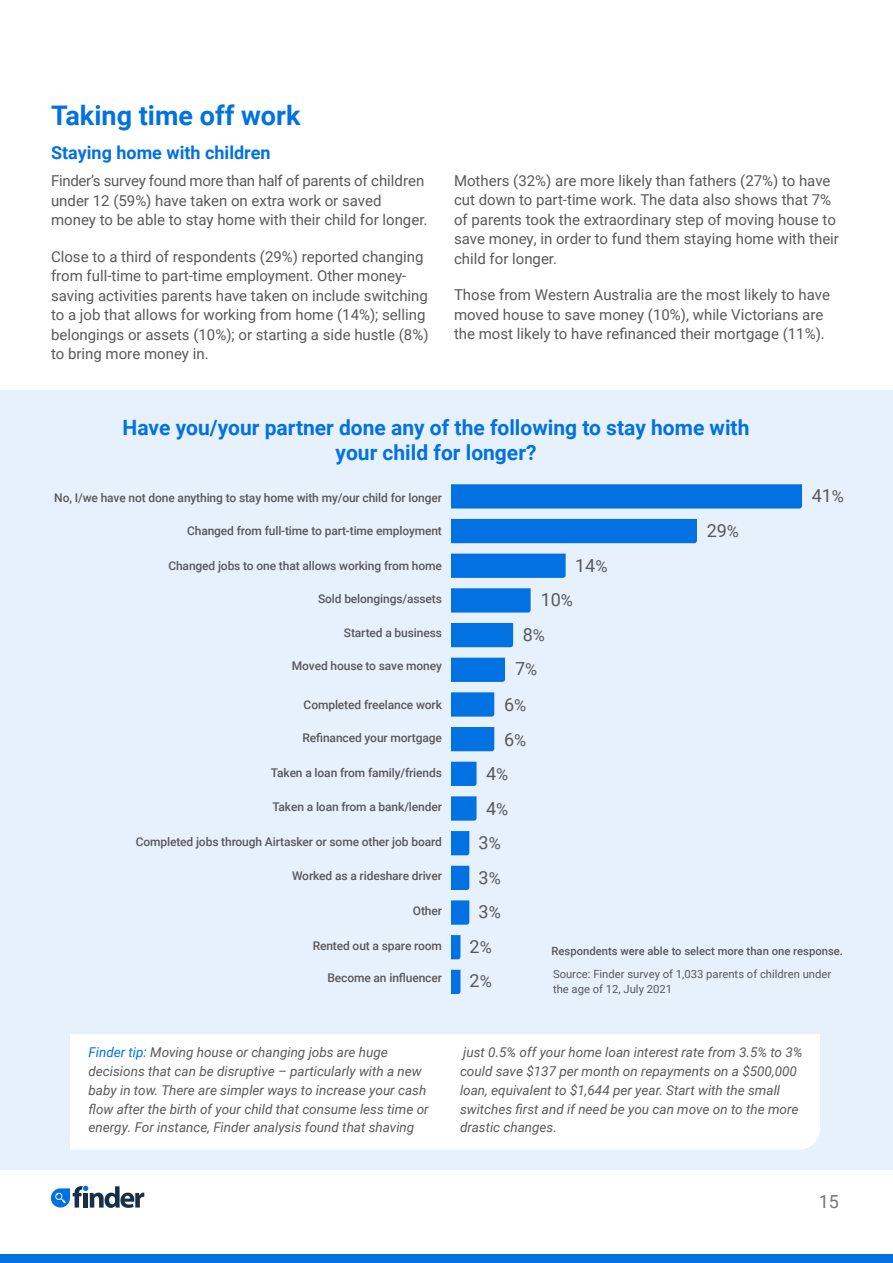
<style>
.page{position:relative;width:893px;height:1263px;background:#fff}
.page>*{position:absolute;margin:0;border:0;box-sizing:border-box;transform-origin:0 0}
.t1{font:700 27px "Roboto";color:#0271e1}
.t2{font:700 21px/25.2px "Roboto";color:#0271e1;text-align:center}
.t3{font:18px/34.5px "Roboto";color:#58595b;text-align:center}
.t4{font:700 18px "Roboto";color:#0271e1}
.t5{font:18px "Roboto";color:#757577}
.t6{font:15px/19.5px "Roboto";color:#58595b}
.t7{font:italic 13.5px/18.8px "Roboto";color:#58595b}
.t8{font:500 12px "Roboto";letter-spacing:-.01em;color:#58595b}
.t9{font:11.25px/15px "Roboto";color:#58595b}
.t10{font:500 11.25px "Roboto";color:#58595b}
.s1{font-size:16.5px}
.s2{color:#0271e1}
</style>
<div class="page">
<div style="left:0;top:391px;width:893px;height:779px;background:#e6f1fc"></div>
<div style="left:70px;top:1034px;width:750px;height:116px;background:#fff"></div>
<div style="left:0;top:1254px;width:893px;height:9px;background:#0271e1"></div>
<svg style="left:51px;top:1186px;width:93px;height:21px"></svg>
<div style="left:451px;top:484px;width:351px;height:24px;background:#0271e1"></div>
<div style="left:451px;top:519px;width:246px;height:24px;background:#0271e1"></div>
<div style="left:451px;top:554px;width:115px;height:24px;background:#0271e1"></div>
<div style="left:451px;top:588px;width:80px;height:24px;background:#0271e1"></div>
<svg style="left:451px;top:623px;width:62px;height:24px"></svg>
<svg style="left:451px;top:658px;width:54px;height:24px"></svg>
<svg style="left:451px;top:692px;width:43px;height:25px"></svg>
<svg style="left:451px;top:727px;width:43px;height:24px"></svg>
<svg style="left:451px;top:762px;width:26px;height:24px"></svg>
<svg style="left:451px;top:796px;width:26px;height:25px"></svg>
<svg style="left:451px;top:831px;width:18px;height:24px"></svg>
<svg style="left:451px;top:866px;width:18px;height:24px"></svg>
<svg style="left:451px;top:900px;width:18px;height:25px"></svg>
<svg style="left:451px;top:935px;width:9px;height:24px"></svg>
<svg style="left:451px;top:970px;width:9px;height:24px"></svg>
<h1 class="t1" style="left:51px;top:96px;width:251px">Taking time off work</h1>
<p class="t4" style="left:51px;top:140px;width:221px">Staying home with children</p>
<p class="t6" style="left:51px;top:171px;width:378px">Finder’s survey found more than half of parents of children under 12 (59%) have taken on extra work or saved money to be able to stay home with their child for longer.</p>
<p class="t6" style="left:51px;top:246px;width:379px">Close to a third of respondents (29%) reported changing from full-time to part-time employment. Other money&shy;saving activities parents have taken on include switching to a job that allows for working from home (14%); selling belongings or assets (10%); or starting a side hustle (8%) to bring more money in.</p>
<p class="t6" style="left:454px;top:170px;width:386px">Mothers (32%) are more likely than fathers (27%) to have cut down to part-time work. The data also shows that 7% of parents took the extraordinary step of moving house to save money, in order to fund them staying home with their child for longer.</p>
<p class="t6" style="left:454px;top:285px;width:377px">Those from Western Australia are the most likely to have moved house to save money (10%), while Victorians are the most likely to have refinanced their mortgage (11%).</p>
<h2 class="t2" style="left:123px;top:414px;width:628px">Have you/your partner done any of the following to stay home with your child for longer?</h2>
<p class="t8" style="left:54px;top:489px;width:389px">No, I/we have not done anything to stay home with my/our child for longer</p>
<p class="t8" style="left:187px;top:522px;width:256px">Changed from full-time to part-time employment</p>
<p class="t3" style="left:707px;top:513px;width:34px">29<span class="s1">%</span></p>
<p class="t8" style="left:168px;top:557px;width:275px">Changed jobs to one that allows working from home</p>
<p class="t3" style="left:575px;top:547px;width:34px">14<span class="s1">%</span></p>
<p class="t8" style="left:318px;top:590px;width:125px">Sold belongings/assets</p>
<p class="t8" style="left:344px;top:624px;width:100px">Started a business</p>
<p class="t8" style="left:292px;top:657px;width:152px">Moved house to save money</p>
<p class="t3" style="left:541px;top:582px;width:34px">10<span class="s1">%</span></p>
<p class="t3" style="left:523px;top:616px;width:24px">8<span class="s1">%</span></p>
<p class="t3" style="left:515px;top:651px;width:24px">7<span class="s1">%</span></p>
<p class="t8" style="left:304px;top:696px;width:140px">Completed freelance work</p>
<p class="t3" style="left:504px;top:686px;width:24px">6<span class="s1">%</span></p>
<p class="t8" style="left:303px;top:729px;width:141px">Refinanced your mortgage</p>
<p class="t3" style="left:504px;top:721px;width:24px">6<span class="s1">%</span></p>
<p class="t8" style="left:271px;top:764px;width:172px">Taken a loan from family/friends</p>
<p class="t3" style="left:486px;top:755px;width:24px">4<span class="s1">%</span></p>
<p class="t8" style="left:272px;top:798px;width:171px">Taken a loan from a bank/lender</p>
<p class="t3" style="left:486px;top:790px;width:24px">4<span class="s1">%</span></p>
<p class="t3" style="left:812px;top:478px;width:34px">41<span class="s1">%</span></p>
<p class="t8" style="left:136px;top:833px;width:308px">Completed jobs through Airtasker or some other job board</p>
<p class="t8" style="left:292px;top:867px;width:151px">Worked as a rideshare driver</p>
<p class="t8" style="left:413px;top:902px;width:31px">Other</p>
<p class="t8" style="left:313px;top:937px;width:131px">Rented out a spare room</p>
<p class="t8" style="left:327px;top:969px;width:116px">Become an influencer</p>
<p class="t3" style="left:470px;top:825px;width:33px">3<span class="s1">%<br></span>3<span class="s1">%<br></span>3<span class="s1">%<br></span>2<span class="s1">%<br></span>2<span class="s1">%</span></p>
<p class="t10" style="left:551px;top:943px;width:293px">Respondents were able to select more than one response.</p>
<p class="t9" style="left:553px;top:966px;width:280px">Source: Finder survey of 1,033 parents of children under the age of 12, July 2021</p>
<p class="t7" style="left:88px;top:1043px;width:342px"><span class="s2">Finder tip:</span> Moving house or changing jobs are huge decisions that can be disruptive – particularly with a new baby in tow. There are simpler ways to increase your cash flow after the birth of your child that consume less time or energy. For instance, Finder analysis found that shaving</p>
<p class="t7" style="left:460px;top:1043px;width:344px">just 0.5% off your home loan interest rate from 3.5% to 3% could save $137 per month on repayments on a $500,000 loan, equivalent to $1,644 per year. Start with the small switches first and if need be you can move on to the more drastic changes.</p>
<p class="t5" style="left:819px;top:1189px;width:22px">15</p>
</div>
